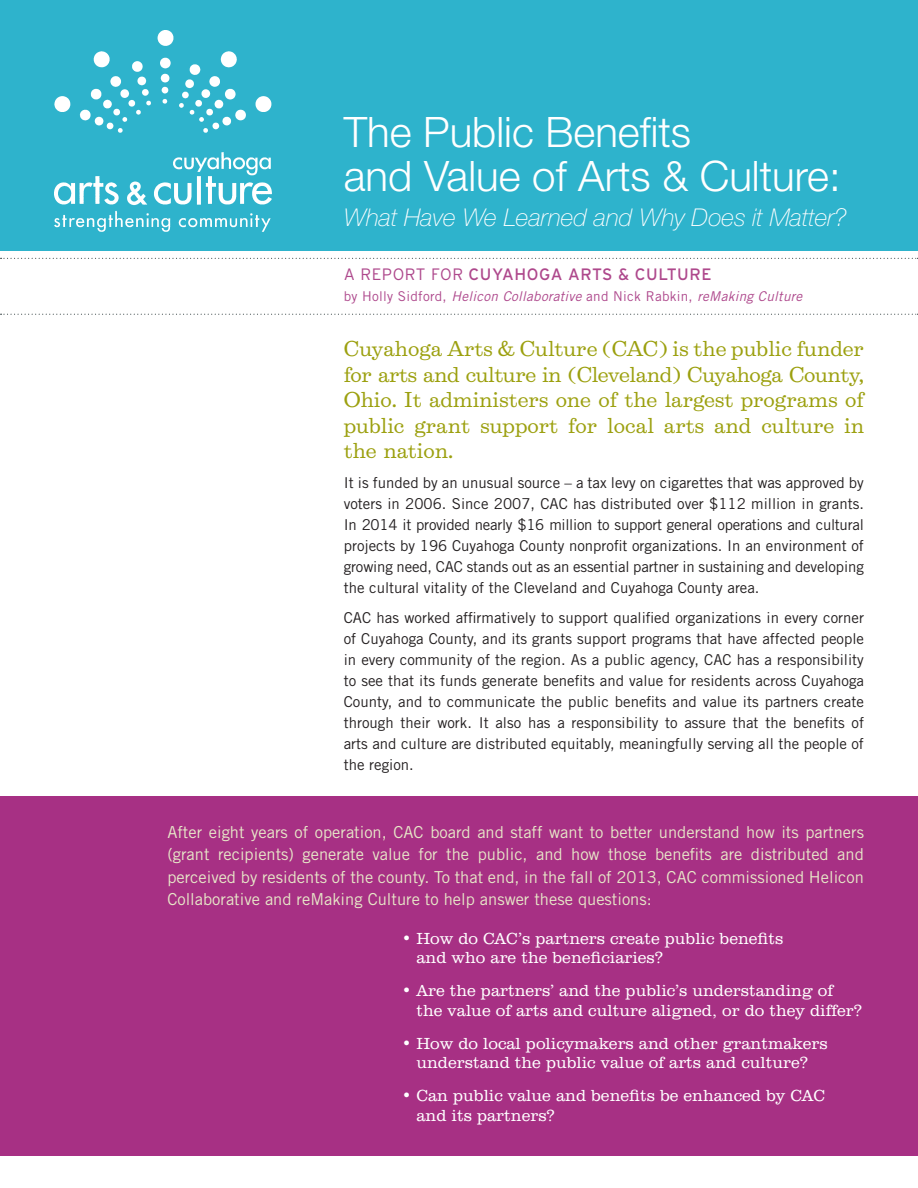
<style>
.page{position:relative;width:918px;height:1188px;background:#fff}
.page>*{position:absolute;margin:0;border:0;box-sizing:border-box;transform-origin:0 0}
.t1{font:300 42px/44.4px "Helvetica Neue";color:#fff}
.t2{font:italic 100 24.6px "Helvetica Neue";color:#fff}
.t3{font:19.5px/25.5px "Belizio";color:#9ca00f;text-align:justify}
.t4{font:16.5px/22.5px "Trade Gothic";color:#e7e8c8;text-align:justify}
.t5{font:300 16.5px/19.5px "Clarendon BT";color:#fff}
.t6{font:16.5px "Interstate";letter-spacing:.035em;color:#ae488c}
.t7{font:15px/21px "Trade Gothic";color:#231f20;text-align:justify}
.t8{font:italic 13.5px "Trade Gothic";letter-spacing:.02em;color:#ae488c}
.s1{font-weight:300}
.s2{font-style:normal}
</style>
<div class="page">
<div style="left:0;top:0;width:918px;height:250px;background:#2eb3cc"></div>
<div style="left:0;top:796px;width:918px;height:360px;background:#a73084"></div>
<svg style="left:1px;top:258px;width:917px;height:1px"></svg>
<svg style="left:1px;top:314px;width:917px;height:1px"></svg>
<img style="left:54px;top:31px;width:217px;height:201px">
<p class="t1" style="left:344px;top:109px;width:498px">The Public Benefits<br>and Value of Arts &amp; Culture:</p>
<p class="t2" style="left:344px;top:203px;width:505px">What Have We Learned and Why Does it Matter?</p>
<p class="t6" style="left:344px;top:265px;width:369px"><span class="s1">A REPORT FOR</span> CUYAHOGA ARTS &amp; CULTURE</p>
<p class="t8" style="left:344px;top:288px;width:460px"><span class="s2">by Holly Sidford,</span> Helicon Collaborative <span class="s2">and Nick Rabkin,</span> reMaking Culture</p>
<p class="t3" style="left:344px;top:336px;width:522px">Cuyahoga Arts &amp; Culture (CAC) is the public funder for arts and culture in (Cleveland) Cuyahoga County, Ohio. It administers one of the largest programs of public grant support for local arts and culture in the nation.</p>
<p class="t7" style="left:344px;top:472px;width:522px">It is funded by an unusual source – a tax levy on cigarettes that was approved by voters in 2006. Since 2007, CAC has distributed over $112 million in grants.<br>In 2014 it provided nearly $16 million to support general operations and cultural projects by 196 Cuyahoga County nonprofit organizations. In an environment of growing need, CAC stands out as an essential partner in sustaining and developing the cultural vitality of the Cleveland and Cuyahoga County area.</p>
<p class="t7" style="left:344px;top:607px;width:522px">CAC has worked affirmatively to support qualified organizations in every corner of Cuyahoga County, and its grants support programs that have affected people in every community of the region. As a public agency, CAC has a responsibility to see that its funds generate benefits and value for residents across Cuyahoga County, and to communicate the public benefits and value its partners create through their work. It also has a responsibility to assure that the benefits of arts and culture are distributed equitably, meaningfully serving all the people of the region.</p>
<p class="t4" style="left:167px;top:821px;width:698px">After eight years of operation, CAC board and staff want to better understand how its partners (grant recipients) generate value for the public, and how those benefits are distributed and perceived by residents of the county. To that end, in the fall of 2013, CAC commissioned Helicon Collaborative and reMaking Culture to help answer these questions:</p>
<p class="t5" style="left:416px;top:928px;width:368px;text-indent:-15px">• How do CAC’s partners create public benefits and who are the beneficiaries?</p>
<p class="t5" style="left:416px;top:981px;width:447px;text-indent:-15px">• Are the partners’ and the public’s understanding of the value of arts and culture aligned, or do they differ?</p>
<p class="t5" style="left:402px;top:1033px;width:427px;text-align:center">• How do local policymakers and other grantmakers understand the public value of arts and culture?</p>
<p class="t5" style="left:416px;top:1086px;width:410px;text-indent:-15px">• Can public value and benefits be enhanced by CAC and its partners?</p>
</div>
